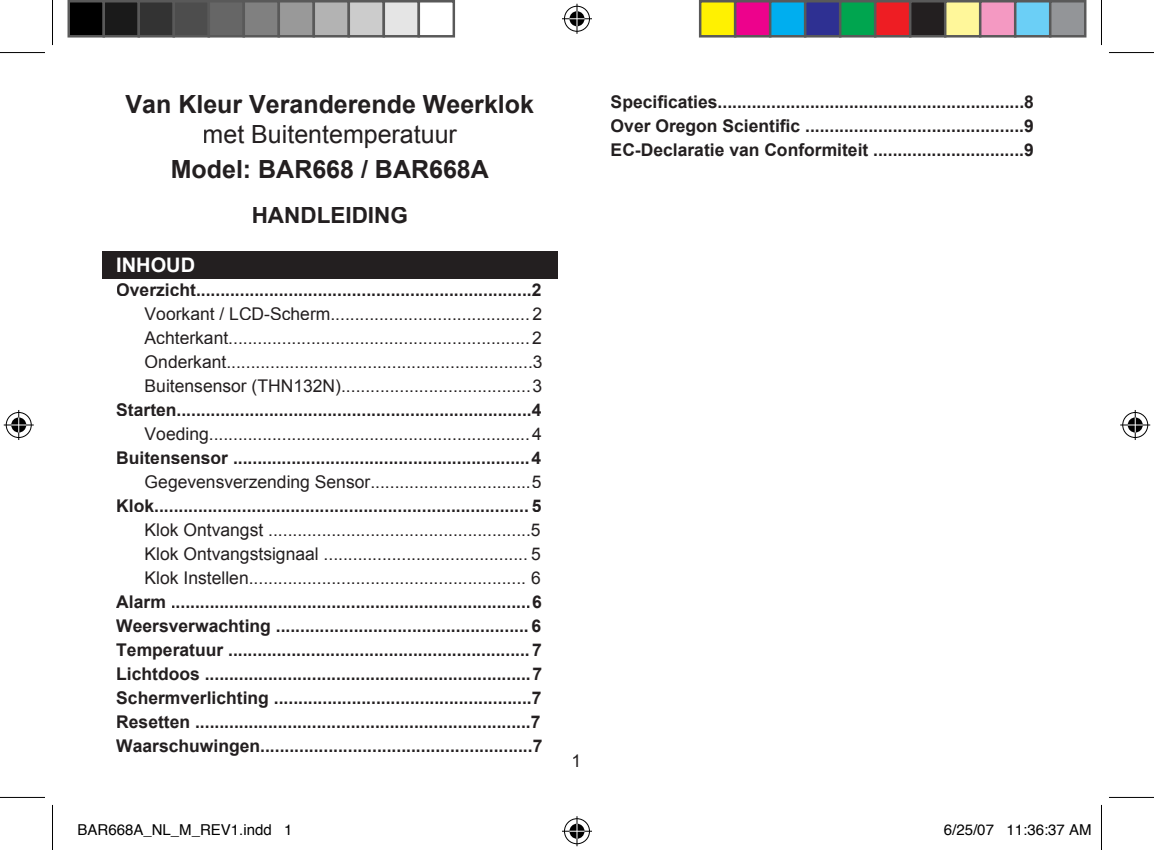
<style>
.page{position:relative;width:1154px;height:850px;background:#fff}
.page>*{position:absolute;margin:0;border:0;box-sizing:border-box;transform-origin:0 0}
.t1{font:700 25px "Arial";color:#231f20}
.t2{font:25px "Arial";color:#231f20}
.t3{font:700 22.5px "Arial";color:#231f20}
.t4{font:700 20px "Arial";color:#fff}
.t5{font:700 17.5px/24px "Arial";color:#231f20;text-align:justify}
.t6{font:17.5px/24px "Arial";color:#231f20;text-align:justify}
.t7{font:15px "Helvetica";color:#000}
</style>
<div class="page">
<div style="left:102px;top:251px;width:455px;height:27px;background:#231f20"></div>
<hr style="left:0;top:52px;width:45px;height:1px;background:#000">
<hr style="left:1109px;top:52px;width:45px;height:1px;background:#000">
<hr style="left:0;top:796px;width:45px;height:1px;background:#000">
<hr style="left:1109px;top:796px;width:45px;height:1px;background:#000">
<hr style="left:52px;top:0;width:1px;height:45px;background:#000">
<hr style="left:52px;top:804px;width:1px;height:45px;background:#000">
<hr style="left:1101px;top:0;width:1px;height:45px;background:#000">
<hr style="left:1101px;top:804px;width:1px;height:45px;background:#000">
<div style="left:563px;top:5px;width:28px;height:28px;border:3px solid #fff;border-radius:50%"></div>
<hr style="left:562px;top:17px;width:30px;height:3px;background:#fff">
<hr style="left:575px;top:4px;width:3px;height:30px;background:#fff">
<div style="left:568px;top:10px;width:18px;height:18px;border:3px solid #fff;border-radius:50%"></div>
<div style="left:564px;top:6px;width:26px;height:26px;border:1px solid #000;border-radius:50%"></div>
<hr style="left:562px;top:18px;width:30px;height:1px;background:#000">
<hr style="left:576px;top:4px;width:1px;height:30px;background:#000">
<svg style="left:569px;top:11px;width:15px;height:15px"></svg>
<div style="left:563px;top:816px;width:28px;height:28px;border:3px solid #fff;border-radius:50%"></div>
<hr style="left:562px;top:829px;width:30px;height:3px;background:#fff">
<hr style="left:575px;top:815px;width:3px;height:30px;background:#fff">
<div style="left:568px;top:821px;width:18px;height:18px;border:3px solid #fff;border-radius:50%"></div>
<div style="left:564px;top:818px;width:26px;height:25px;border:1px solid #000;border-radius:50%"></div>
<hr style="left:562px;top:830px;width:30px;height:1px;background:#000">
<hr style="left:576px;top:815px;width:1px;height:30px;background:#000">
<svg style="left:569px;top:823px;width:15px;height:15px"></svg>
<div style="left:5px;top:410px;width:28px;height:29px;border:3px solid #fff;border-radius:50%"></div>
<hr style="left:4px;top:423px;width:30px;height:3px;background:#fff">
<hr style="left:17px;top:410px;width:3px;height:30px;background:#fff">
<div style="left:10px;top:415px;width:18px;height:19px;border:3px solid #fff;border-radius:50%"></div>
<div style="left:6px;top:412px;width:26px;height:25px;border:1px solid #000;border-radius:50%"></div>
<hr style="left:4px;top:424px;width:30px;height:1px;background:#000">
<hr style="left:18px;top:410px;width:1px;height:30px;background:#000">
<svg style="left:11px;top:417px;width:15px;height:15px"></svg>
<div style="left:1121px;top:410px;width:28px;height:29px;border:3px solid #fff;border-radius:50%"></div>
<hr style="left:1120px;top:423px;width:30px;height:3px;background:#fff">
<hr style="left:1134px;top:410px;width:3px;height:30px;background:#fff">
<div style="left:1126px;top:415px;width:18px;height:19px;border:3px solid #fff;border-radius:50%"></div>
<div style="left:1122px;top:412px;width:26px;height:25px;border:1px solid #000;border-radius:50%"></div>
<hr style="left:1120px;top:424px;width:30px;height:1px;background:#000">
<hr style="left:1135px;top:410px;width:1px;height:30px;background:#000">
<svg style="left:1128px;top:417px;width:15px;height:15px"></svg>
<div style="left:69px;top:1px;width:35px;height:35px;background:#000"></div>
<div style="left:68px;top:0;width:37px;height:38px;border:2px solid #595959"></div>
<div style="left:104px;top:1px;width:35px;height:35px;background:#1a1a1a"></div>
<div style="left:102px;top:0;width:38px;height:38px;border:2px solid #595959"></div>
<div style="left:139px;top:1px;width:35px;height:35px;background:#333"></div>
<div style="left:138px;top:0;width:37px;height:38px;border:2px solid #595959"></div>
<div style="left:174px;top:1px;width:35px;height:35px;background:#4d4d4d"></div>
<div style="left:172px;top:0;width:38px;height:38px;border:2px solid #595959"></div>
<div style="left:209px;top:1px;width:35px;height:35px;background:#666"></div>
<div style="left:208px;top:0;width:37px;height:38px;border:2px solid #595959"></div>
<div style="left:244px;top:1px;width:35px;height:35px;background:#808080"></div>
<div style="left:242px;top:0;width:38px;height:38px;border:2px solid #595959"></div>
<div style="left:279px;top:1px;width:35px;height:35px;background:#999"></div>
<div style="left:278px;top:0;width:37px;height:38px;border:2px solid #595959"></div>
<div style="left:314px;top:1px;width:35px;height:35px;background:#b3b3b3"></div>
<div style="left:312px;top:0;width:38px;height:38px;border:2px solid #595959"></div>
<div style="left:349px;top:1px;width:35px;height:35px;background:#ccc"></div>
<div style="left:348px;top:0;width:37px;height:38px;border:2px solid #595959"></div>
<div style="left:384px;top:1px;width:35px;height:35px;background:#e5e5e5"></div>
<div style="left:382px;top:0;width:38px;height:38px;border:2px solid #595959"></div>
<div style="left:418px;top:0;width:37px;height:38px;border:2px solid #595959"></div>
<div style="left:700px;top:1px;width:35px;height:35px;background:#fff101"></div>
<div style="left:699px;top:0;width:37px;height:38px;border:2px solid #595959"></div>
<div style="left:735px;top:1px;width:35px;height:35px;background:#ed028c"></div>
<div style="left:734px;top:0;width:37px;height:38px;border:2px solid #595959"></div>
<div style="left:770px;top:1px;width:35px;height:35px;background:#00aeef"></div>
<div style="left:769px;top:0;width:37px;height:38px;border:2px solid #595959"></div>
<div style="left:805px;top:1px;width:35px;height:35px;background:#2e3092"></div>
<div style="left:804px;top:0;width:37px;height:38px;border:2px solid #595959"></div>
<div style="left:840px;top:1px;width:35px;height:35px;background:#00a54f"></div>
<div style="left:839px;top:0;width:37px;height:38px;border:2px solid #595959"></div>
<div style="left:875px;top:1px;width:35px;height:35px;background:#ee1d23"></div>
<div style="left:874px;top:0;width:37px;height:38px;border:2px solid #595959"></div>
<div style="left:910px;top:1px;width:35px;height:35px;background:#231f20"></div>
<div style="left:909px;top:0;width:37px;height:38px;border:2px solid #595959"></div>
<div style="left:945px;top:1px;width:35px;height:35px;background:#fff79a"></div>
<div style="left:944px;top:0;width:37px;height:38px;border:2px solid #595959"></div>
<div style="left:980px;top:1px;width:35px;height:35px;background:#f499c2"></div>
<div style="left:979px;top:0;width:37px;height:38px;border:2px solid #595959"></div>
<div style="left:1015px;top:1px;width:35px;height:35px;background:#6bcff6"></div>
<div style="left:1014px;top:0;width:37px;height:38px;border:2px solid #595959"></div>
<div style="left:1050px;top:1px;width:35px;height:35px;background:#939598"></div>
<div style="left:1049px;top:0;width:37px;height:38px;border:2px solid #595959"></div>
<h1 class="t1" style="left:126px;top:90px;width:410px">Van Kleur Veranderende Weerklok</h1>
<h1 class="t2" style="left:203px;top:120px;width:256px">met Buitentemperatuur</h1>
<h1 class="t1" style="left:171px;top:155px;width:320px">Model: BAR668 / BAR668A</h1>
<p class="t3" style="left:252px;top:203px;width:158px">HANDLEIDING</p>
<p class="t4" style="left:116px;top:253px;width:80px">INHOUD</p>
<p class="t5" style="left:116px;top:277px;width:427px">Overzicht.....................................................................2</p>
<p class="t6" style="left:145px;top:301px;width:399px">Voorkant / LCD-Scherm......................................... 2<br>Achterkant..............................................................2<br>Onderkant...............................................................3<br>Buitensensor (THN132N).......................................3</p>
<p class="t5" style="left:116px;top:397px;width:427px">Starten.........................................................................4</p>
<p class="t6" style="left:145px;top:421px;width:399px">Voeding..................................................................4</p>
<p class="t5" style="left:116px;top:445px;width:426px">Buitensensor .............................................................4</p>
<p class="t6" style="left:145px;top:469px;width:398px">Gegevensverzending Sensor.................................5</p>
<p class="t5" style="left:116px;top:493px;width:427px">Klok............................................................................. 5</p>
<p class="t6" style="left:145px;top:517px;width:398px">Klok Ontvangst ......................................................5<br>Klok Ontvangstsignaal .......................................... 5<br>Klok Instellen......................................................... 6</p>
<p class="t5" style="left:116px;top:589px;width:428px">Alarm ..........................................................................6<br>Weersverwachting .................................................... 6<br>Temperatuur ..............................................................7<br>Lichtdoos ...................................................................7<br>Schermverlichting .....................................................7<br>Resetten .....................................................................7<br>Waarschuwingen........................................................7</p>
<p class="t6" style="left:572px;top:748px;width:11px">1</p>
<p class="t5" style="left:611px;top:90px;width:425px">Specificaties...............................................................8<br>Over Oregon Scientific .............................................9<br>EC-Declaratie van Conformiteit ...............................9</p>
<p class="t7" style="left:78px;top:819px;width:217px">BAR668A_NL_M_REV1.indd 1</p>
<p class="t7" style="left:944px;top:819px;width:149px">6/25/07 11:36:37 AM</p>
</div>
